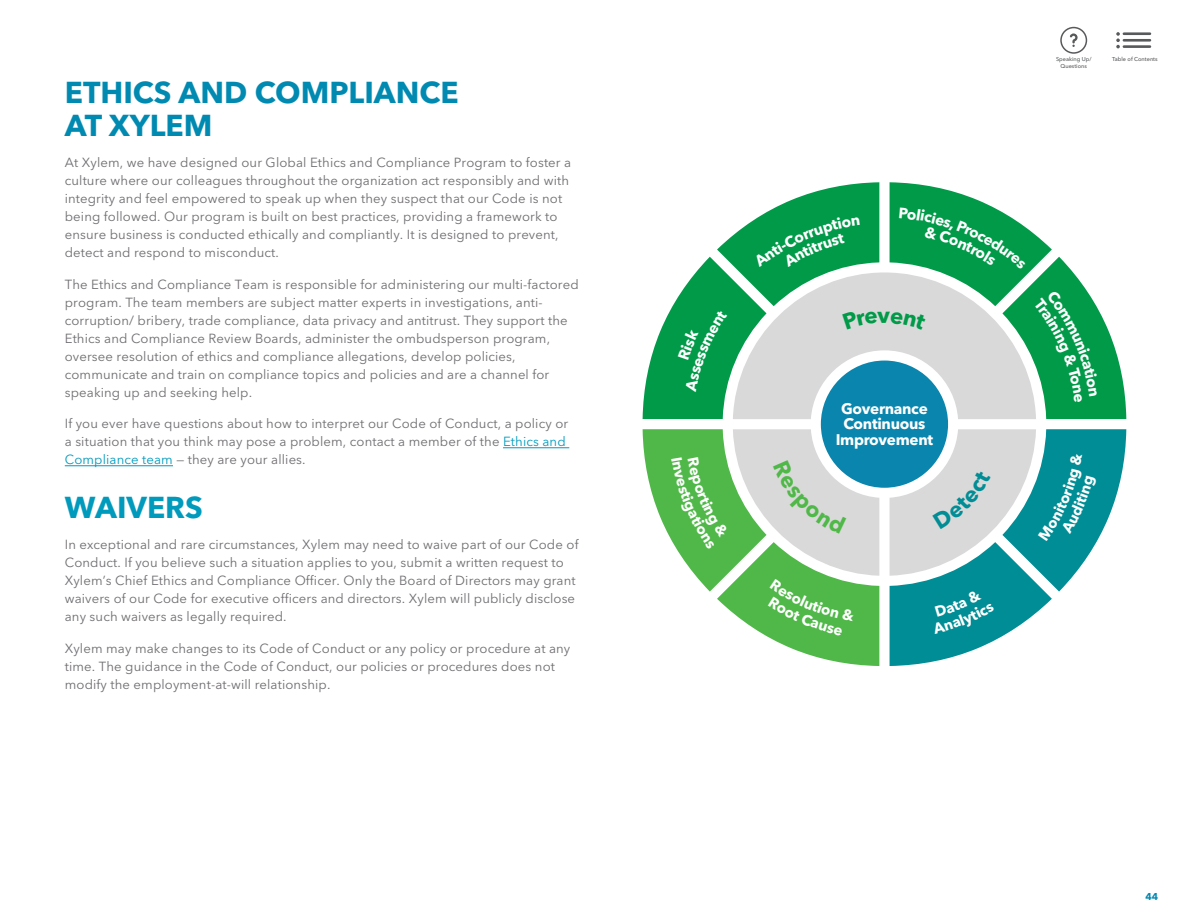
<style>
.page{position:relative;width:1188px;height:918px;background:#fff}
.page>*{position:absolute;margin:0;border:0;box-sizing:border-box;transform-origin:0 0}
.t1{font:700 30px/33px "Avenir Next LT Pro";color:#008ab1}
.t2{font:700 30px "Avenir Next LT Pro";color:#009abd}
.t3{font:700 15.3px/15.3px "Avenir Next";letter-spacing:-.02em;color:#fff;text-align:center}
.t4{font:13.2px/18px "Avenir Next LT Pro";letter-spacing:.01em;color:#6e6c70}
.t5{font:700 9.9px "Avenir Next LT Pro";color:#008ab1}
.t6{font:500 5.7px/6.8px "Avenir Next LT Pro";color:#58595b;text-align:center}
.s1{color:#009abd}
</style>
<div class="page">
<svg style="left:1070px;top:33px;width:8px;height:14px"></svg>
<div style="left:1060px;top:27px;width:27px;height:27px;border:2px solid #58595b;border-radius:50%"></div>
<hr style="left:1124px;top:32px;width:26px;height:3px;background:#58595b">
<hr style="left:1124px;top:39px;width:26px;height:3px;background:#58595b">
<hr style="left:1124px;top:45px;width:26px;height:3px;background:#58595b">
<svg style="left:1116px;top:32px;width:4px;height:16px"></svg>
<hr style="left:503px;top:447px;width:66px;height:1px;background:#009abd">
<hr style="left:65px;top:465px;width:108px;height:1px;background:#009abd">
<div style="left:821px;top:361px;width:127px;height:127px;background:#0a85ad;border-radius:50%"></div>
<svg style="left:643px;top:182px;width:483px;height:237px"></svg>
<svg style="left:643px;top:429px;width:236px;height:237px"></svg>
<svg style="left:890px;top:429px;width:236px;height:237px"></svg>
<h1 class="t1" style="left:65px;top:75px;width:395px">ETHICS AND COMPLIANCE<br>AT XYLEM</h1>
<p class="t4" style="left:65px;top:154px;width:508px">At Xylem, we have designed our Global Ethics and Compliance Program to foster a culture where our colleagues throughout the organization act responsibly and with integrity and feel empowered to speak up when they suspect that our Code is not being followed. Our program is built on best practices, providing a framework to ensure business is conducted ethically and compliantly. It is designed to prevent, detect and respond to misconduct.</p>
<p class="t4" style="left:65px;top:275px;width:515px">The Ethics and Compliance Team is responsible for administering our multi-factored program. The team members are subject matter experts in investigations, anti&shy;corruption/ bribery, trade compliance, data privacy and antitrust. They support the Ethics and Compliance Review Boards, administer the ombudsperson program, oversee resolution of ethics and compliance allegations, develop policies, communicate and train on compliance topics and policies and are a channel for speaking up and seeking help.</p>
<p class="t4" style="left:65px;top:415px;width:505px">If you ever have questions about how to interpret our Code of Conduct, a policy or a situation that you think may pose a problem, contact a member of the <span class="s1">Ethics and<br>Compliance team</span> — they are your allies.</p>
<h1 class="t2" style="left:65px;top:489px;width:140px">WAIVERS</h1>
<p class="t4" style="left:65px;top:536px;width:515px">In exceptional and rare circumstances, Xylem may need to waive part of our Code of Conduct. If you believe such a situation applies to you, submit a written request to Xylem’s Chief Ethics and Compliance Officer. Only the Board of Directors may grant waivers of our Code for executive officers and directors. Xylem will publicly disclose any such waivers as legally required.</p>
<p class="t4" style="left:65px;top:639px;width:507px">Xylem may make changes to its Code of Conduct or any policy or procedure at any time. The guidance in the Code of Conduct, our policies or procedures does not modify the employment-at-will relationship.</p>
<p class="t6" style="left:1056px;top:56px;width:37px">Speaking Up/<br>Questions</p>
<p class="t6" style="left:1112px;top:56px;width:47px">Table of Contents</p>
<p class="t3" style="left:836px;top:401px;width:99px">Governance<br>Continuous<br>Improvement</p>
<p class="t5" style="left:1146px;top:891px;width:14px">44</p>
</div>
